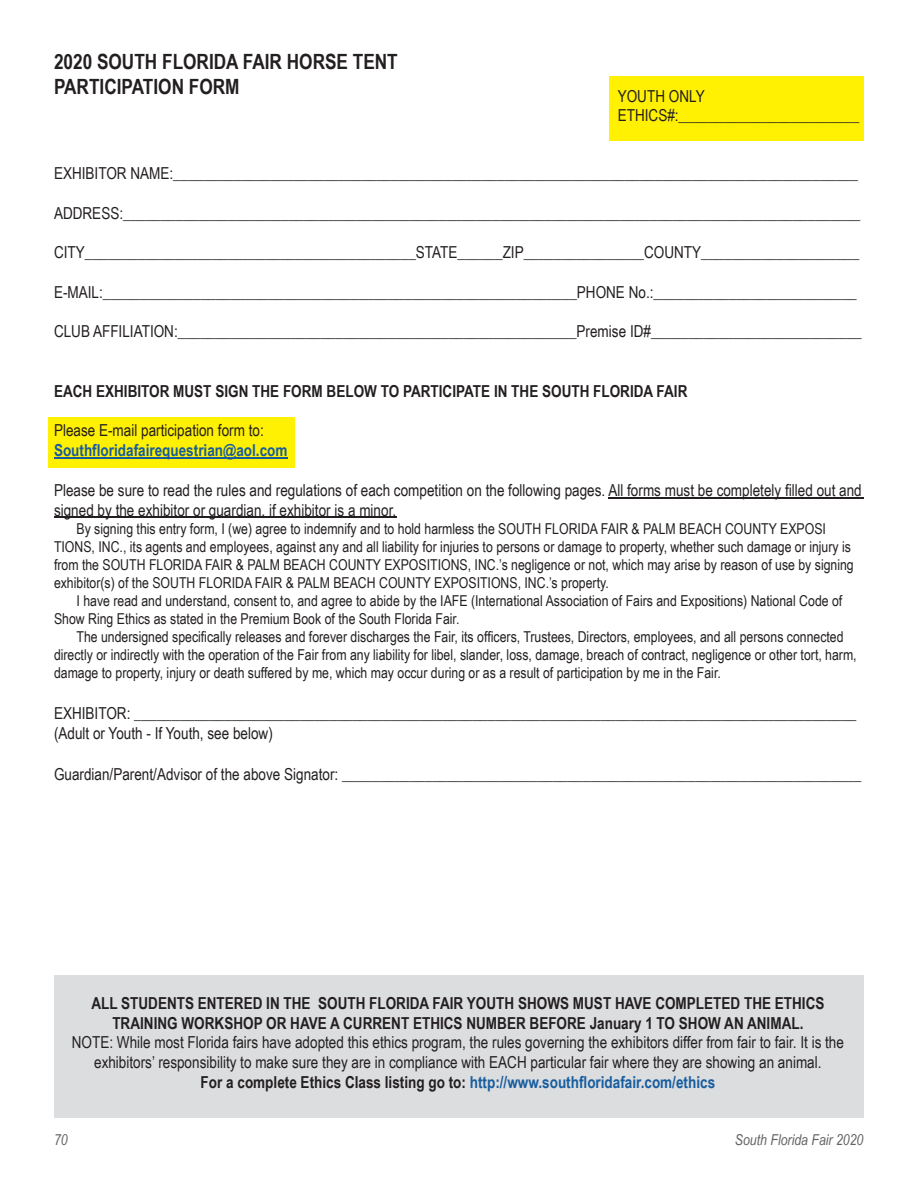
<style>
.page{position:relative;width:918px;height:1188px;background:#fff}
.page>*{position:absolute;margin:0;border:0;box-sizing:border-box;transform-origin:0 0}
.t1{font:700 21px/25.2px "Arial Narrow";color:#231f20}
.t2{font:16.5px/19.8px "Arial Narrow";color:#231f20}
.t3{font:700 16.5px/19.8px "Arial Narrow";color:#231f20;text-align:center}
.t4{font:700 16.5px "Arial Narrow";color:#175d9e}
.t5{font:15px/18px "Arial Narrow";color:#231f20}
.t6{font:italic 15px "Arial Narrow";color:#636366}
.s1{font-weight:700}
.s2{font-weight:700;color:#175d9e}
</style>
<div class="page">
<div style="left:48px;top:417px;width:246px;height:51px;background:#fff101"></div>
<hr style="left:54px;top:457px;width:233px;height:2px;background:#175d9e">
<hr style="left:608px;top:497px;width:256px;height:1px;background:#231f20">
<hr style="left:54px;top:517px;width:342px;height:1px;background:#231f20">
<div style="left:609px;top:77px;width:255px;height:64px;background:#fff101"></div>
<div style="left:54px;top:975px;width:810px;height:143px;background:#dcdddf"></div>
<p class="t1" style="left:54px;top:49px;width:345px">2020 SOUTH FLORIDA FAIR HORSE TENT<br>PARTICIPATION FORM</p>
<p class="t2" style="left:618px;top:85px;width:243px">YOUTH ONLY<br>ETHICS#:________________________</p>
<p class="t2" style="left:54px;top:163px;width:805px">EXHIBITOR NAME:___________________________________________________________________________________________</p>
<p class="t2" style="left:54px;top:202px;width:808px">ADDRESS:__________________________________________________________________________________________________</p>
<p class="t2" style="left:54px;top:242px;width:807px">CITY____________________________________________STATE______ZIP________________COUNTY_____________________</p>
<p class="t2" style="left:54px;top:282px;width:804px">E-MAIL:_______________________________________________________________PHONE No.:___________________________</p>
<p class="t2" style="left:54px;top:321px;width:809px">CLUB AFFILIATION:_____________________________________________________Premise ID#____________________________</p>
<p class="t3" style="left:54px;top:381px;width:635px">EACH EXHIBITOR MUST SIGN THE FORM BELOW TO PARTICIPATE IN THE SOUTH FLORIDA FAIR</p>
<p class="t2" style="left:54px;top:420px;width:211px">Please E-mail participation form to:</p>
<p class="t4" style="left:54px;top:441px;width:235px">Southfloridafairequestrian@aol.com</p>
<p class="t2" style="left:54px;top:480px;width:809px">Please be sure to read the rules and regulations of each competition on the following pages. All forms must be completely filled out and signed by the exhibitor or guardian, if exhibitor is a minor.</p>
<p class="t5" style="left:54px;top:519px;width:801px;text-indent:22px">By signing this entry form, I (we) agree to indemnify and to hold harmless the SOUTH FLORIDA FAIR &amp; PALM BEACH COUNTY EXPOSI TIONS, INC., its agents and employees, against any and all liability for injuries to persons or damage to property, whether such damage or injury is from the SOUTH FLORIDA FAIR &amp; PALM BEACH COUNTY EXPOSITIONS, INC.’s negligence or not, which may arise by reason of use by signing exhibitor(s) of the SOUTH FLORIDA FAIR &amp; PALM BEACH COUNTY EXPOSITIONS, INC.’s property.</p>
<p class="t5" style="left:54px;top:591px;width:790px;text-indent:22px">I have read and understand, consent to, and agree to abide by the IAFE (International Association of Fairs and Expositions) National Code of<br>Show Ring Ethics as stated in the Premium Book of the South Florida Fair.</p>
<p class="t5" style="left:54px;top:627px;width:804px;text-indent:22px">The undersigned specifically releases and forever discharges the Fair, its officers, Trustees, Directors, employees, and all persons connected directly or indirectly with the operation of the Fair from any liability for libel, slander, loss, damage, breach of contract, negligence or other tort, harm, damage to property, injury or death suffered by me, which may occur during or as a result of participation by me in the Fair.</p>
<p class="t2" style="left:54px;top:703px;width:804px">EXHIBITOR: ________________________________________________________________________________________________ (Adult or Youth - If Youth, see below)</p>
<p class="t2" style="left:54px;top:764px;width:809px">Guardian/Parent/Advisor of the above Signator: _____________________________________________________________________</p>
<p class="t3" style="left:91px;top:993px;width:735px">ALL STUDENTS ENTERED IN THE SOUTH FLORIDA FAIR YOUTH SHOWS MUST HAVE COMPLETED THE ETHICS<br>TRAINING WORKSHOP OR HAVE A CURRENT ETHICS NUMBER BEFORE January 1 TO SHOW AN ANIMAL.</p>
<p class="t2" style="left:72px;top:1032px;width:774px;text-align:center">NOTE: While most Florida fairs have adopted this ethics program, the rules governing the exhibitors differ from fair to fair. It is the exhibitors’ responsibility to make sure they are in compliance with EACH particular fair where they are showing an animal.<br><span class="s1">For a complete Ethics Class listing go to:</span> <span class="s2">http://www.southfloridafair.com/ethics</span></p>
<p class="t6" style="left:54px;top:1131px;width:15px">70</p>
<p class="t6" style="left:735px;top:1131px;width:130px">South Florida Fair 2020</p>
</div>
